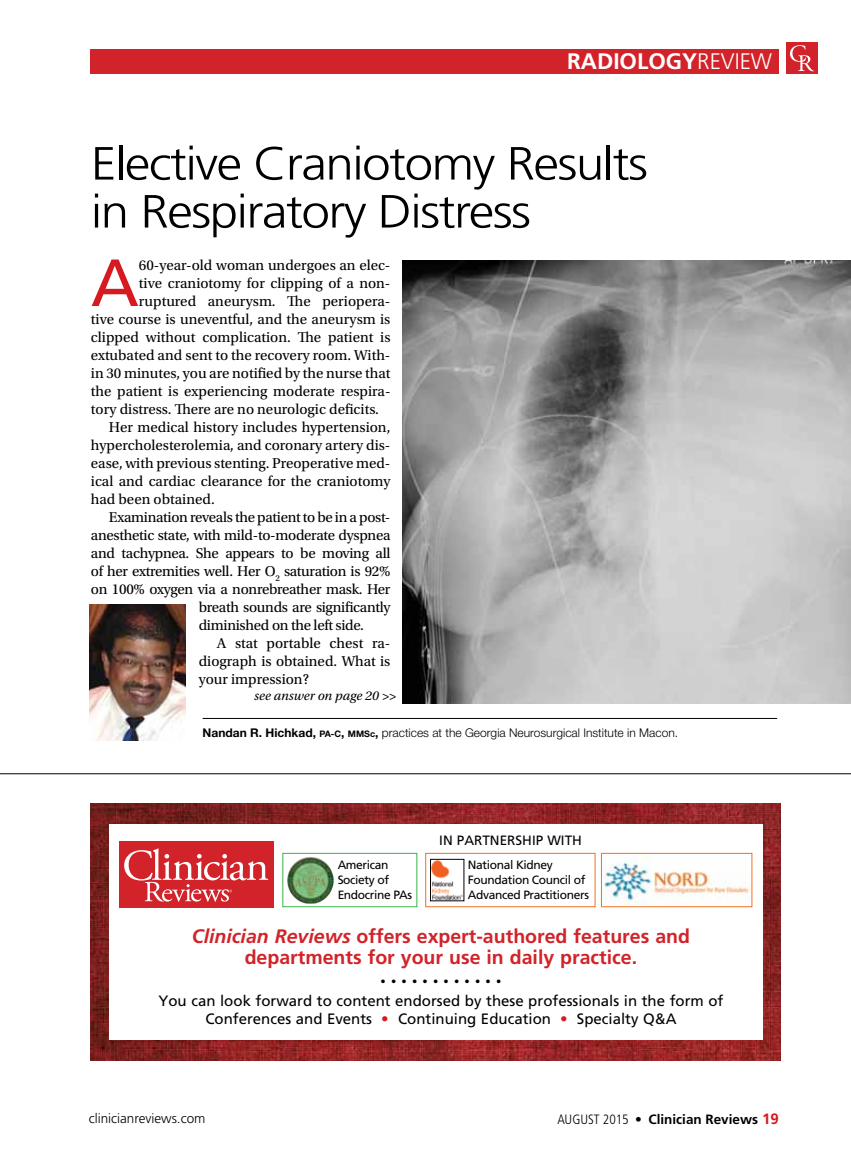
<style>
.page{position:relative;width:851px;height:1161px;background:#fff}
.page>*{position:absolute;margin:0;border:0;box-sizing:border-box;transform-origin:0 0}
.t1{font:66.6px "Frutiger LT Std";color:#d71920}
.t2{font:300 46.5px/48px "Frutiger LT Std";letter-spacing:-.03em;color:#000;scale:1.1 1}
.t3{font:700 22.5px "Frutiger LT Std";color:#fff}
.t4{font:700 19.5px/21px "Frutiger LT Std";color:#d2232a;text-align:center}
.t5{font:15px "Utopia Std";color:#000}
.t6{font:15px "Utopia Std";letter-spacing:-.02em;color:#000}
.t7{font:15px/18px "Frutiger LT Std";color:#000;text-align:center}
.t8{font:700 13.5px "Frutiger LT Std";color:#000}
.t9{font:300 13.5px "Frutiger LT Std";color:#000}
.t10{font:italic 13.5px "Utopia Std";color:#000}
.t11{font:13.5px "Frutiger LT Std";color:#000}
.t12{font:12px/15px "Frutiger LT Std";letter-spacing:-.03em;color:#000}
.t13{font:300 12px "Helvetica Neue LT Std";color:#000}
.t14{font:10.5px "Frutiger LT Std";color:#000}
.s1{font-weight:300}
.s2{font-weight:700}
.s3{font-weight:700;font-size:9px}
.s4{font-style:italic}
.s5{color:#d71920}
.s6{font-weight:300;font-stretch:condensed}
.s7{font-weight:400;font-stretch:condensed}
.s8{font-size:15px;color:#d71920}
</style>
<div class="page">
<img style="left:89px;top:604px;width:96px;height:137px">
<hr style="left:202px;top:718px;width:575px;height:1px;background:#000">
<img style="left:402px;top:261px;width:448px;height:442px">
<div style="left:90px;top:50px;width:688px;height:24px;background:#d2232a"></div>
<div style="left:786px;top:43px;width:31px;height:31px;background:#d2232a"></div>
<svg style="left:790px;top:45px;width:24px;height:26px"></svg>
<img style="left:91px;top:803px;width:689px;height:257px">
<div style="left:110px;top:825px;width:653px;height:215px;background:#fff"></div>
<div style="left:282px;top:853px;width:135px;height:54px;background:#fff;border:1px solid #39b54a"></div>
<img style="left:287px;top:857px;width:46px;height:47px">
<div style="left:425px;top:853px;width:170px;height:54px;background:#fff;border:1px solid #f36f21"></div>
<img style="left:432px;top:861px;width:30px;height:38px">
<div style="left:430px;top:859px;width:34px;height:42px;border:1px solid #000"></div>
<div style="left:118px;top:842px;width:155px;height:66px;background:#d2232a"></div>
<svg style="left:124px;top:848px;width:144px;height:54px"></svg>
<svg style="left:601px;top:853px;width:151px;height:54px"></svg>
<img style="left:603px;top:855px;width:148px;height:50px">
<hr style="left:0;top:773px;width:850px;height:1px;background:#000">
<h3 class="t3" style="left:567px;top:48px;width:206px">Radiology<span class="s1">Review</span></h3>
<h2 class="t2" style="left:91px;top:140px;width:508px">Elective Craniotomy Results in Respiratory Distress</h2>
<h1 class="t1" style="left:91px;top:244px;width:50px">A</h1>
<p class="t5" style="left:139px;top:257px;width:253px">60-year-old woman undergoes an elec-</p>
<p class="t5" style="left:139px;top:275px;width:253px">tive craniotomy for clipping of a non-</p>
<p class="t5" style="left:139px;top:293px;width:253px">ruptured aneurysm. The periopera-</p>
<p class="t5" style="left:91px;top:311px;width:301px">tive course is uneventful, and the aneurysm is</p>
<p class="t5" style="left:91px;top:329px;width:301px">clipped without complication. The patient is</p>
<p class="t5" style="left:91px;top:347px;width:301px">extubated and sent to the recovery room. With-</p>
<p class="t5" style="left:91px;top:365px;width:301px">in 30 minutes, you are notified by the nurse that</p>
<p class="t5" style="left:91px;top:383px;width:301px">the patient is experiencing moderate respira-</p>
<p class="t5" style="left:91px;top:401px;width:289px">tory distress. There are no neurologic deficits.</p>
<p class="t5" style="left:109px;top:419px;width:283px">Her medical history includes hypertension,</p>
<p class="t5" style="left:91px;top:437px;width:301px">hypercholesterolemia, and coronary artery dis-</p>
<p class="t5" style="left:91px;top:455px;width:301px">ease, with previous stenting. Preoperative med-</p>
<p class="t5" style="left:91px;top:473px;width:301px">ical and cardiac clearance for the craniotomy</p>
<p class="t5" style="left:91px;top:491px;width:125px">had been obtained.</p>
<p class="t6" style="left:109px;top:509px;width:283px">Examination reveals the patient to be in a post-</p>
<p class="t6" style="left:91px;top:527px;width:301px">anesthetic state, with mild-to-moderate dyspnea</p>
<p class="t6" style="left:91px;top:545px;width:301px">and tachypnea. She appears to be moving all</p>
<p class="t6" style="left:91px;top:563px;width:301px">of her extremities well. Her O<sub>2</sub> saturation is 92%</p>
<p class="t6" style="left:91px;top:581px;width:301px">on 100% oxygen via a nonrebreather mask. Her</p>
<p class="t6" style="left:199px;top:599px;width:193px">breath sounds are significantly</p>
<p class="t6" style="left:199px;top:617px;width:167px">diminished on the left side.</p>
<p class="t5" style="left:217px;top:635px;width:175px">A stat portable chest ra-</p>
<p class="t5" style="left:199px;top:653px;width:193px">diograph is obtained. What is</p>
<p class="t5" style="left:199px;top:671px;width:112px">your impression?</p>
<p class="t10" style="left:254px;top:688px;width:143px">see answer on page 20 &gt;&gt;</p>
<p class="t13" style="left:202px;top:725px;width:477px"><span class="s2">Nandan R. Hichkad,</span> <span class="s3">PA-C</span><span class="s2">,</span> <span class="s3">MMSc</span><span class="s2">,</span> practices at the Georgia Neurosurgical Institute in Macon.</p>
<p class="t11" style="left:439px;top:833px;width:144px">IN PARTNERSHIP WITH</p>
<p class="t12" style="left:337px;top:858px;width:76px">American<br>Society of<br>Endocrine PAs</p>
<p class="t12" style="left:468px;top:857px;width:123px">National Kidney<br>Foundation Council of<br>Advanced Practitioners</p>
<h3 class="t4" style="left:192px;top:926px;width:499px"><span class="s4">Clinician Reviews</span> offers expert-authored features and departments for your use in daily practice.</h3>
<p class="t14" style="left:380px;top:975px;width:122px">••••••••••••</p>
<p class="t7" style="left:158px;top:992px;width:566px">You can look forward to content endorsed by these professionals in the form of<br>Conferences and Events <span class="s5">•</span> Continuing Education <span class="s5">•</span> Specialty Q&amp;A</p>
<p class="t9" style="left:89px;top:1111px;width:118px">clinicianreviews.com</p>
<p class="t8" style="left:557px;top:1112px;width:223px"><span class="s6">AUGUST 2015</span> <span class="s7">•</span> Clinician Reviews <span class="s8">19</span></p>
</div>
